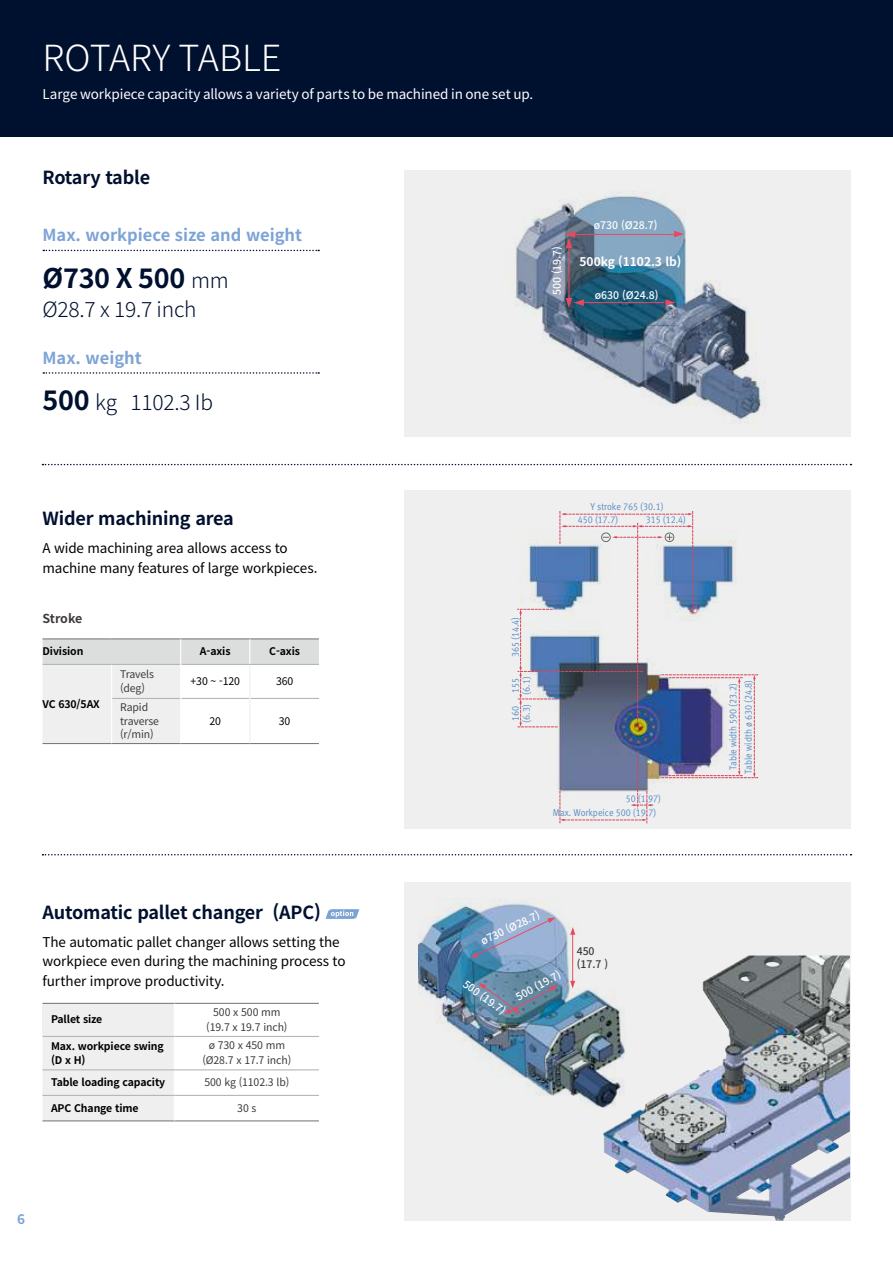
<style>
.page{position:relative;width:893px;height:1263px;background:#fff}
.page>*{position:absolute;margin:0;border:0;box-sizing:border-box;transform-origin:0 0}
.t1{font:300 36px "Noto Sans KR";color:#fff}
.t2{font:700 27px "Noto Sans KR";letter-spacing:-.01em;color:#00102f}
.t3{font:300 21px "Noto Sans KR";letter-spacing:-.01em;color:#00102f}
.t4{font:700 18px "Noto Sans KR";letter-spacing:-.01em;color:#00102f}
.t5{font:700 16.5px "Noto Sans KR";color:#7da3d6}
.t6{font:13.5px/19.5px "Noto Sans KR";letter-spacing:-.01em;color:#000}
.t7{font:13.5px "Noto Sans KR";letter-spacing:-.01em;color:#fff}
.t8{font:700 13.5px "Noto Sans KR";color:#7da3d6}
.t9{font:700 12.3px "Noto Sans KR";letter-spacing:-.01em;color:#3e3a39}
.t10{font:700 12px "Noto Sans KR";color:#fff}
.t11{font:10.5px/13.5px "Noto Sans KR";letter-spacing:-.01em;color:#3e3a39}
.t12{font:700 10.5px/13.5px "Noto Sans KR";letter-spacing:-.01em;color:#000}
.t13{font:500 10.5px "Noto Sans KR";color:#fff}
.t14{font:10.5px "Noto Sans KR";letter-spacing:-.01em;color:#000}
.t15{font:500 10.5px/13.4px "Noto Sans KR";color:#3e3a39}
.t16{font:10.05px/10.8px "Meta Normal LF";color:#5f98d2;scale:.9 1}
.s1{font-weight:300;font-size:21px}
.s2{font-weight:700;font-size:27px}
</style>
<div class="page">
<div style="left:404px;top:170px;width:446px;height:266px;background:#efefef"></div>
<div style="left:404px;top:491px;width:446px;height:338px;background:#efefef"></div>
<div style="left:404px;top:882px;width:446px;height:338px;background:#efefef"></div>
<hr style="left:43px;top:638px;width:69px;height:1px;background:#727171">
<hr style="left:112px;top:638px;width:69px;height:1px;background:#727171">
<hr style="left:181px;top:638px;width:69px;height:1px;background:#727171">
<hr style="left:250px;top:638px;width:69px;height:1px;background:#727171">
<hr style="left:43px;top:743px;width:69px;height:1px;background:#727171">
<hr style="left:112px;top:743px;width:69px;height:1px;background:#727171">
<hr style="left:181px;top:743px;width:69px;height:1px;background:#727171">
<hr style="left:250px;top:743px;width:69px;height:1px;background:#727171">
<svg style="left:43px;top:639px;width:276px;height:104px"></svg>
<hr style="left:111px;top:665px;width:1px;height:33px;background:#fff">
<hr style="left:180px;top:664px;width:1px;height:34px;background:#fff">
<hr style="left:111px;top:698px;width:1px;height:45px;background:#fff">
<hr style="left:180px;top:698px;width:1px;height:45px;background:#fff">
<hr style="left:249px;top:665px;width:1px;height:33px;background:#efefef">
<hr style="left:249px;top:698px;width:1px;height:45px;background:#efefef">
<div style="left:43px;top:1003px;width:131px;height:33px;background:#efefef"></div>
<hr style="left:43px;top:1003px;width:131px;height:1px;background:#727171">
<hr style="left:174px;top:1003px;width:145px;height:1px;background:#727171">
<hr style="left:174px;top:1120px;width:145px;height:1px;background:#727171">
<div style="left:43px;top:1037px;width:132px;height:84px;background:#efefef"></div>
<hr style="left:43px;top:1036px;width:131px;height:1px;background:#b5b6b6">
<hr style="left:174px;top:1036px;width:145px;height:1px;background:#b5b6b6">
<hr style="left:43px;top:1069px;width:131px;height:1px;background:#b5b6b6">
<hr style="left:174px;top:1069px;width:145px;height:1px;background:#b5b6b6">
<hr style="left:43px;top:1095px;width:131px;height:1px;background:#b5b6b6">
<hr style="left:174px;top:1095px;width:145px;height:1px;background:#b5b6b6">
<div style="left:0;top:0;width:893px;height:136px;background:#00102f"></div>
<svg style="left:326px;top:909px;width:33px;height:10px"></svg>
<svg style="left:43px;top:250px;width:276px;height:1px"></svg>
<svg style="left:43px;top:372px;width:276px;height:2px"></svg>
<img style="left:515px;top:194px;width:252px;height:230px">
<svg style="left:674px;top:231px;width:10px;height:6px"></svg>
<hr style="left:572px;top:234px;width:102px;height:1px;background:#e94960">
<svg style="left:565px;top:231px;width:10px;height:17px"></svg>
<hr style="left:569px;top:245px;width:1px;height:55px;background:#e94960">
<svg style="left:566px;top:298px;width:18px;height:10px"></svg>
<svg style="left:665px;top:299px;width:10px;height:7px"></svg>
<hr style="left:581px;top:302px;width:83px;height:1px;background:#e94960">
<svg style="left:517px;top:511px;width:241px;height:312px"></svg>
<img style="left:603px;top:955px;width:247px;height:265px">
<img style="left:419px;top:898px;width:207px;height:210px">
<svg style="left:471px;top:917px;width:84px;height:41px;background:#8ba5c9"></svg>
<svg style="left:570px;top:981px;width:5px;height:7px"></svg>
<svg style="left:570px;top:927px;width:5px;height:8px"></svg>
<hr style="left:572px;top:931px;width:1px;height:53px;background:#e94960">
<svg style="left:479px;top:983px;width:79px;height:31px;background:#63839c"></svg>
<svg style="left:42px;top:464px;width:809px;height:1px"></svg>
<svg style="left:42px;top:854px;width:809px;height:1px"></svg>
<h1 class="t1" style="left:43px;top:38px;width:241px">ROTARY TABLE</h1>
<p class="t7" style="left:43px;top:87px;width:492px">Large workpiece capacity allows a variety of parts to be machined in one set up.</p>
<h3 class="t4" style="left:43px;top:168px;width:109px">Rotary table</h3>
<p class="t5" style="left:43px;top:226px;width:261px">Max. workpiece size and weight</p>
<h2 class="t2" style="left:43px;top:262px;width:188px">Ø730 X 500 <span class="s1">mm</span></h2>
<h3 class="t3" style="left:43px;top:298px;width:156px">Ø28.7 x 19.7 inch</h3>
<p class="t5" style="left:43px;top:348px;width:101px">Max. weight</p>
<h3 class="t3" style="left:43px;top:391px;width:172px"><span class="s2">500</span> kg 1102.3 Ib</h3>
<h3 class="t4" style="left:43px;top:509px;width:193px">Wider machining area</h3>
<p class="t6" style="left:43px;top:539px;width:276px">A wide machining area allows access to machine many features of large workpieces.</p>
<p class="t9" style="left:43px;top:612px;width:41px">Stroke</p>
<p class="t12" style="left:43px;top:645px;width:42px">Division</p>
<p class="t12" style="left:200px;top:645px;width:32px">A-axis</p>
<p class="t12" style="left:269px;top:645px;width:32px">C-axis</p>
<p class="t12" style="left:43px;top:697px;width:59px">VC 630/5AX</p>
<p class="t11" style="left:120px;top:668px;width:35px">Travels (deg)</p>
<p class="t14" style="left:191px;top:675px;width:51px">+30 ~ -120</p>
<p class="t14" style="left:276px;top:675px;width:19px">360</p>
<p class="t11" style="left:120px;top:701px;width:40px">Rapid traverse (r/min)</p>
<p class="t14" style="left:209px;top:715px;width:13px">20</p>
<p class="t14" style="left:279px;top:715px;width:13px">30</p>
<h3 class="t4" style="left:43px;top:902px;width:280px">Automatic pallet changer (APC)</h3>
<p class="t6" style="left:43px;top:932px;width:305px">The automatic pallet changer allows setting the workpiece even during the machining process to further improve productivity.</p>
<p class="t12" style="left:51px;top:1013px;width:53px">Pallet size</p>
<p class="t11" style="left:206px;top:1005px;width:83px;line-height:15px;text-align:center">500 x 500 mm (19.7 x 19.7 inch)</p>
<p class="t12" style="left:51px;top:1039px;width:114px">Max. workpiece swing (D x H)</p>
<p class="t11" style="left:202px;top:1038px;width:90px;line-height:15px;text-align:center">ø 730 x 450 mm (Ø28.7 x 17.7 inch)</p>
<p class="t12" style="left:51px;top:1076px;width:116px">Table loading capacity</p>
<p class="t11" style="left:205px;top:1076px;width:86px">500 kg (1102.3 lb)</p>
<p class="t12" style="left:51px;top:1101px;width:89px">APC Change time</p>
<p class="t11" style="left:237px;top:1101px;width:21px">30 s</p>
<p class="t13" style="left:551px;top:295px;width:51px;rotate:-90deg">500 (19.7)</p>
<p class="t13" style="left:594px;top:219px;width:65px">ø730 (Ø28.7)</p>
<p class="t10" style="left:580px;top:255px;width:103px">500kg (1102.3 lb)</p>
<p class="t13" style="left:595px;top:289px;width:65px">ø630 (Ø24.8)</p>
<p class="t16" style="left:578px;top:499px;width:97px;line-height:13.6px;text-indent:13px">Y stroke 765 (30.1)<br>450 (17.7)</p>
<p class="t16" style="left:646px;top:514px;width:46px">315 (12.4)</p>
<p class="t16" style="left:510px;top:657px;width:47px;rotate:-90deg">365 (14.4)</p>
<p class="t16" style="left:510px;top:695px;width:22px;rotate:-90deg">155 (6.1)</p>
<p class="t16" style="left:510px;top:722px;width:22px;rotate:-90deg">160 (6.3)</p>
<p class="t16" style="left:553px;top:791px;width:122px;line-height:14.5px;text-indent:73px">50 (1.97)<br>Max. Workpeice 500 (19.7)</p>
<p class="t13" style="left:479px;top:936px;width:65px;rotate:-26deg">ø730 (Ø28.7)</p>
<p class="t13" style="left:514px;top:992px;width:51px;rotate:-28deg">500 (19.7)</p>
<p class="t13" style="left:468px;top:978px;width:51px;rotate:36deg">500 (19.7)</p>
<p class="t15" style="left:577px;top:944px;width:33px">450 (17.7 )</p>
<p class="t8" style="left:17px;top:1211px;width:9px">6</p>
<p class="t16" style="left:743px;top:774px;width:106px;rotate:-90deg">Table width ø 630 (24.8)</p>
<p class="t16" style="left:728px;top:770px;width:98px;rotate:-90deg">Table width 590 (23.2)</p>
</div>
